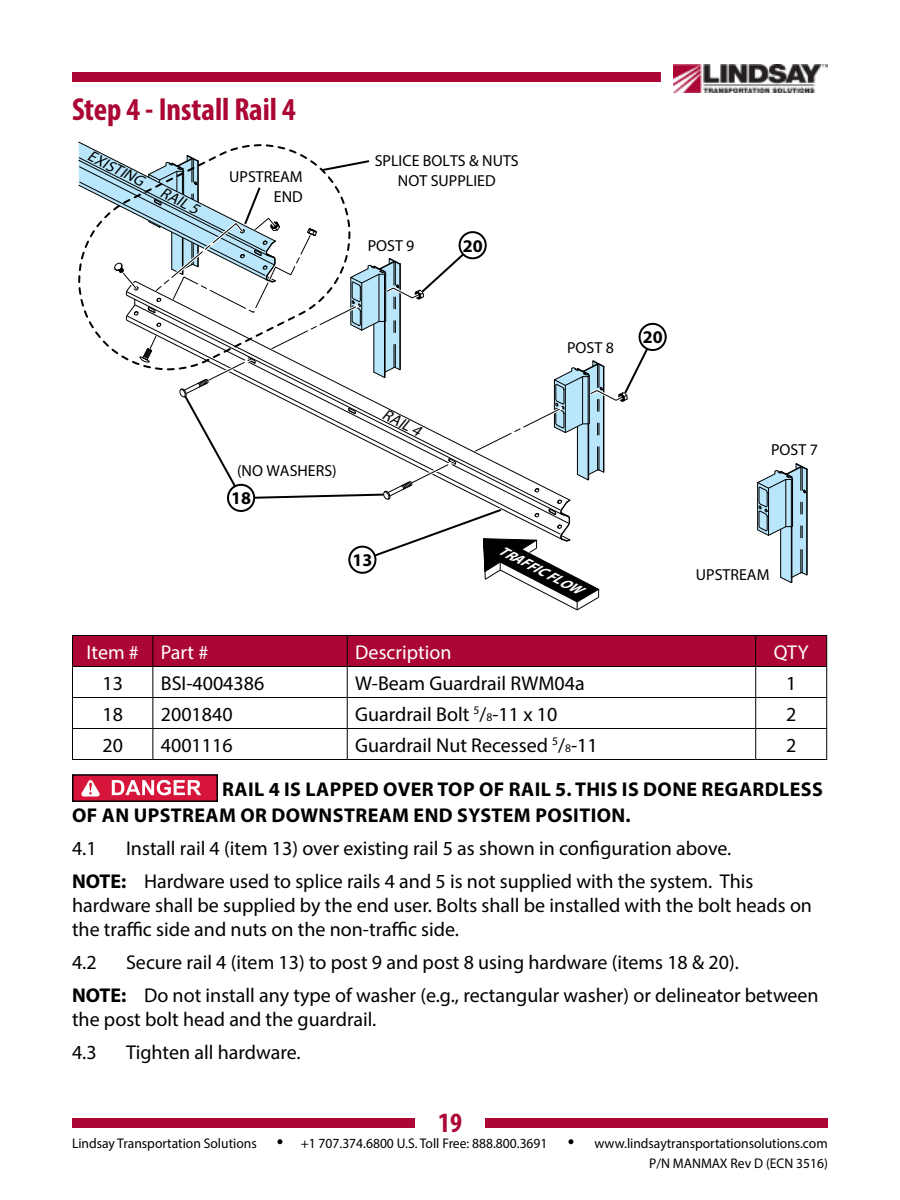
<style>
.page{position:relative;width:900px;height:1200px;background:#fff}
.page>*{position:absolute;margin:0;border:0;box-sizing:border-box;transform-origin:0 0}
.t1{font:700 condensed 32px "Myriad Pro";color:#ab0634}
.t2{font:700 condensed 28px "Myriad Pro";color:#ab0634}
.t3{font:20px/33px "Myriad Pro";color:#000}
.t4{font:700 20px/26px "Myriad Pro";letter-spacing:.02em;color:#000}
.t5{font:20px "Myriad Pro";color:#fff}
.t6{font:700 18px "Myriad";color:#000}
.t7{font:16px/19.2px "Myriad";color:#000;text-align:center}
.t8{font:italic 16px "Myriad";color:#000}
.t9{font:italic 15.6px "Myriad";color:#000}
.t10{font:14px/19.8px "Myriad Pro";color:#000;text-align:right}
.t11{font:italic 700 13.8px "Myriad";color:#fff}
.s1{font-size:11.6px}
.s2{font-weight:700}
.s3{font-size:24px}
</style>
<div class="page">
<div style="left:72px;top:72px;width:589px;height:10px;background:#ab0634"></div>
<div style="left:72px;top:1118px;width:756px;height:10px;background:#ab0634"></div>
<div style="left:415px;top:1108px;width:70px;height:27px;background:#fff"></div>
<img style="left:674px;top:64px;width:154px;height:28px">
<div style="left:73px;top:636px;width:753px;height:30px;background:#ab0634"></div>
<hr style="left:72px;top:635px;width:81px;height:1px;background:#000">
<hr style="left:72px;top:636px;width:1px;height:30px;background:#000">
<hr style="left:153px;top:635px;width:194px;height:1px;background:#000">
<hr style="left:152px;top:636px;width:1px;height:30px;background:#000">
<hr style="left:347px;top:635px;width:409px;height:1px;background:#000">
<hr style="left:347px;top:636px;width:1px;height:30px;background:#000">
<hr style="left:756px;top:635px;width:71px;height:1px;background:#000">
<hr style="left:755px;top:636px;width:1px;height:30px;background:#000">
<hr style="left:826px;top:636px;width:1px;height:30px;background:#000">
<hr style="left:72px;top:666px;width:81px;height:1px;background:#000">
<hr style="left:72px;top:667px;width:1px;height:30px;background:#000">
<hr style="left:153px;top:666px;width:194px;height:1px;background:#000">
<hr style="left:152px;top:667px;width:1px;height:30px;background:#000">
<hr style="left:347px;top:666px;width:409px;height:1px;background:#000">
<hr style="left:347px;top:667px;width:1px;height:30px;background:#000">
<hr style="left:756px;top:666px;width:71px;height:1px;background:#000">
<hr style="left:755px;top:667px;width:1px;height:30px;background:#000">
<hr style="left:826px;top:667px;width:1px;height:30px;background:#000">
<hr style="left:72px;top:697px;width:81px;height:1px;background:#000">
<hr style="left:72px;top:698px;width:1px;height:30px;background:#000">
<hr style="left:153px;top:697px;width:194px;height:1px;background:#000">
<hr style="left:152px;top:698px;width:1px;height:30px;background:#000">
<hr style="left:347px;top:697px;width:409px;height:1px;background:#000">
<hr style="left:347px;top:698px;width:1px;height:30px;background:#000">
<hr style="left:756px;top:697px;width:71px;height:1px;background:#000">
<hr style="left:755px;top:698px;width:1px;height:30px;background:#000">
<hr style="left:826px;top:698px;width:1px;height:30px;background:#000">
<hr style="left:72px;top:728px;width:81px;height:1px;background:#000">
<hr style="left:72px;top:729px;width:1px;height:30px;background:#000">
<hr style="left:153px;top:728px;width:194px;height:1px;background:#000">
<hr style="left:152px;top:729px;width:1px;height:30px;background:#000">
<hr style="left:347px;top:728px;width:409px;height:1px;background:#000">
<hr style="left:347px;top:729px;width:1px;height:30px;background:#000">
<hr style="left:756px;top:728px;width:71px;height:1px;background:#000">
<hr style="left:755px;top:729px;width:1px;height:30px;background:#000">
<hr style="left:826px;top:729px;width:1px;height:30px;background:#000">
<hr style="left:72px;top:759px;width:81px;height:1px;background:#000">
<hr style="left:153px;top:759px;width:194px;height:1px;background:#000">
<hr style="left:347px;top:759px;width:409px;height:1px;background:#000">
<hr style="left:756px;top:759px;width:71px;height:1px;background:#000">
<div style="left:73px;top:775px;width:144px;height:26px;background:#d7153a"></div>
<div style="left:72px;top:774px;width:146px;height:28px;border:2px solid #000"></div>
<svg style="left:81px;top:780px;width:19px;height:16px"></svg>
<svg style="left:112px;top:780px;width:89px;height:15px"></svg>
<svg style="left:757px;top:463px;width:51px;height:120px"></svg>
<svg style="left:640px;top:324px;width:26px;height:26px"></svg>
<div style="left:639px;top:323px;width:28px;height:28px;border:2px solid #000;border-radius:50%"></div>
<svg style="left:78px;top:141px;width:577px;height:470px"></svg>
<h1 class="t1" style="left:72px;top:89px;width:225px">Step 4 - Install Rail 4</h1>
<p class="t9" style="left:92px;top:148px;width:63px;rotate:27deg">EXISTING</p>
<p class="t9" style="left:165px;top:184px;width:43px;rotate:27deg">RAIL 5</p>
<p class="t7" style="left:229px;top:168px;width:75px;text-align:right">UPSTREAM<br>END</p>
<p class="t7" style="left:375px;top:152px;width:146px">SPLICE BOLTS &amp; NUTS<br>NOT SUPPLIED</p>
<p class="t7" style="left:368px;top:237px;width:48px">POST 9</p>
<p class="t6" style="left:463px;top:236px;width:21px">20</p>
<p class="t7" style="left:237px;top:462px;width:101px">(NO WASHERS)</p>
<p class="t6" style="left:231px;top:489px;width:21px">18</p>
<p class="t8" style="left:387px;top:406px;width:43px;rotate:27deg">RAIL 4</p>
<p class="t6" style="left:353px;top:551px;width:21px">13</p>
<p class="t7" style="left:567px;top:339px;width:48px">POST 8</p>
<p class="t6" style="left:643px;top:328px;width:21px">20</p>
<p class="t11" style="left:503px;top:543px;width:92px;rotate:27deg">TRAFFIC FLOW</p>
<p class="t7" style="left:771px;top:441px;width:48px">POST 7</p>
<p class="t7" style="left:696px;top:566px;width:75px">UPSTREAM</p>
<p class="t5" style="left:86px;top:639px;width:123px">Item # Part #</p>
<p class="t5" style="left:355px;top:639px;width:98px">Description</p>
<p class="t5" style="left:774px;top:639px;width:36px">QTY</p>
<p class="t3" style="left:102px;top:666px;width:22px">13</p>
<p class="t3" style="left:161px;top:666px;width:105px">BSI-4004386</p>
<p class="t3" style="left:355px;top:666px;width:231px">W-Beam Guardrail RWM04a</p>
<p class="t3" style="left:786px;top:666px;width:12px">1</p>
<p class="t3" style="left:102px;top:697px;width:22px">18</p>
<p class="t3" style="left:161px;top:697px;width:73px">2001840</p>
<p class="t3" style="left:355px;top:697px;width:204px">Guardrail Bolt <sup>5</sup>/<span class="s1">8</span>-11 x 10</p>
<p class="t3" style="left:786px;top:697px;width:12px">2</p>
<p class="t3" style="left:102px;top:728px;width:22px">20</p>
<p class="t3" style="left:161px;top:728px;width:73px">4001116</p>
<p class="t3" style="left:355px;top:728px;width:244px">Guardrail Nut Recessed <sup>5</sup>/<span class="s1">8</span>-11</p>
<p class="t3" style="left:786px;top:728px;width:12px">2</p>
<p class="t4" style="left:72px;top:776px;width:752px;text-indent:150px">RAIL 4 IS LAPPED OVER TOP OF RAIL 5. THIS IS DONE REGARDLESS<br>OF AN UPSTREAM OR DOWNSTREAM END SYSTEM POSITION.</p>
<p class="t3" style="left:72px;top:831px;width:26px">4.1</p>
<p class="t3" style="left:72px;top:831px;width:683px;text-indent:54px">Install rail 4 (item 13) over existing rail 5 as shown in configuration above.<br><span class="s2">NOTE:</span> Hardware used to splice rails 4 and 5 is not supplied with the system. This</p>
<p class="t3" style="left:72px;top:893px;width:742px;line-height:24px">hardware shall be supplied by the end user. Bolts shall be installed with the bolt heads on the traffic side and nuts on the non-traffic side.</p>
<p class="t3" style="left:72px;top:945px;width:26px">4.2</p>
<p class="t3" style="left:72px;top:945px;width:748px;text-indent:54px">Secure rail 4 (item 13) to post 9 and post 8 using hardware (items 18 &amp; 20).<br><span class="s2">NOTE:</span> Do not install any type of washer (e.g., rectangular washer) or delineator between</p>
<p class="t3" style="left:72px;top:1002px;width:306px">the post bolt head and the guardrail.<br>4.3</p>
<p class="t3" style="left:126px;top:1035px;width:176px">Tighten all hardware.</p>
<h2 class="t2" style="left:438px;top:1105px;width:25px">19</h2>
<p class="t10" style="left:72px;top:1133px;width:504px">Lindsay Transportation Solutions <span class="s3">•</span> +1 707.374.6800 U.S. Toll Free: 888.800.3691 <span class="s3">•</span></p>
<p class="t10" style="left:594px;top:1133px;width:235px">www.lindsaytransportationsolutions.com<br>P/N MANMAX Rev D (ECN 3516)</p>
</div>
